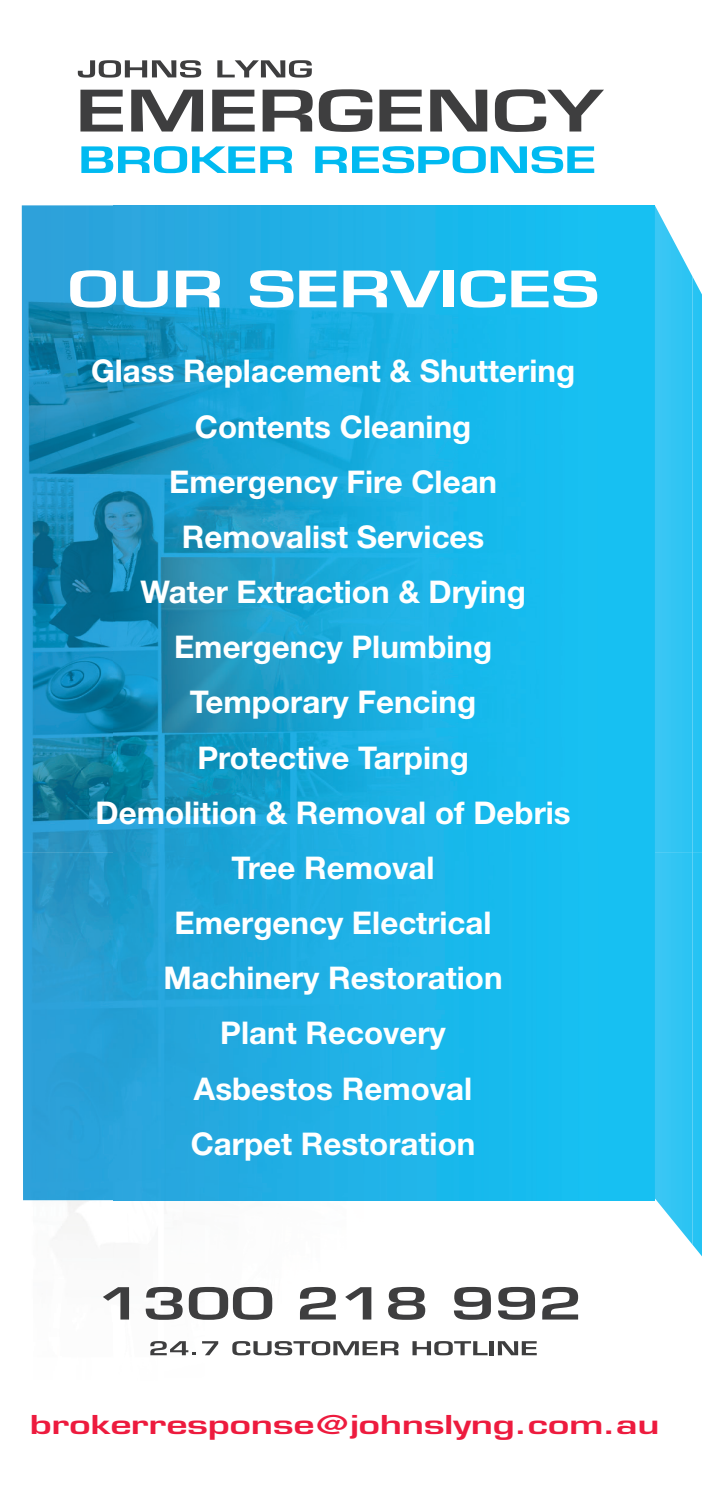
<style>
.page{position:relative;width:702px;height:1489px;background:#fff}
.page>*{position:absolute;margin:0;border:0;box-sizing:border-box;transform-origin:0 0}
.t1{font:600 55.75px "Eurostile LT Std";letter-spacing:-.01em;color:#3e3e3f;scale:1.47 1}
.t2{font:600 49px "Eurostile LT Std";letter-spacing:-.01em;color:#fff;scale:1.47 1}
.t3{font:600 43.25px "Eurostile LT Std";letter-spacing:-.01em;color:#3e3e3f;scale:1.47 1}
.t4{font:600 35.5px "Eurostile LT Std";letter-spacing:-.01em;color:#00baf1;scale:1.47 1}
.t5{font:700 31.25px/55.2px "Helvetica Neue LT Std";color:#fff;text-align:center}
.t6{font:600 25.5px "Eurostile LT Std";letter-spacing:-.01em;color:#ed1b3e;scale:1.47 1}
</style>
<div class="page">
<img style="left:113px;top:1200px;width:497px;height:156px">
<svg style="left:150px;top:1340px;width:46px;height:15px"></svg>
<svg style="left:202px;top:1340px;width:16px;height:15px"></svg>
<svg style="left:232px;top:1340px;width:166px;height:15px"></svg>
<svg style="left:412px;top:1340px;width:75px;height:15px"></svg>
<div style="left:489px;top:1340px;width:5px;height:15px;background:#3e3e3f"></div>
<svg style="left:498px;top:1340px;width:38px;height:15px"></svg>
<svg style="left:78px;top:60px;width:123px;height:18px"></svg>
<svg style="left:217px;top:60px;width:95px;height:18px"></svg>
<img style="left:22px;top:205px;width:91px;height:995px">
<img style="left:113px;top:205px;width:541px;height:484px">
<img style="left:113px;top:689px;width:541px;height:511px">
<img style="left:692px;top:276px;width:10px;height:980px">
<img style="left:654px;top:205px;width:38px;height:1039px">
<h1 class="t1" style="left:76px;top:76px;width:360px">EMERGENCY</h1>
<p class="t4" style="left:78px;top:138px;width:354px">BROKER RESPONSE</p>
<h2 class="t2" style="left:67px;top:258px;width:363px">OUR SERVICES</h2>
<p class="t5" style="left:91px;top:343px;width:485px">Glass Replacement &amp; Shuttering<br>Contents Cleaning<br>Emergency Fire Clean<br>Removalist Services<br>Water Extraction &amp; Drying<br>Emergency Plumbing<br>Temporary Fencing<br>Protective Tarping<br>Demolition &amp; Removal of Debris<br>Tree Removal<br>Emergency Electrical<br>Machinery Restoration<br>Plant Recovery<br>Asbestos Removal<br>Carpet Restoration</p>
<h3 class="t3" style="left:98px;top:1276px;width:331px">1300 218 992</h3>
<p class="t6" style="left:30px;top:1408px;width:430px">brokerresponse@johnslyng.com.au</p>
</div>
